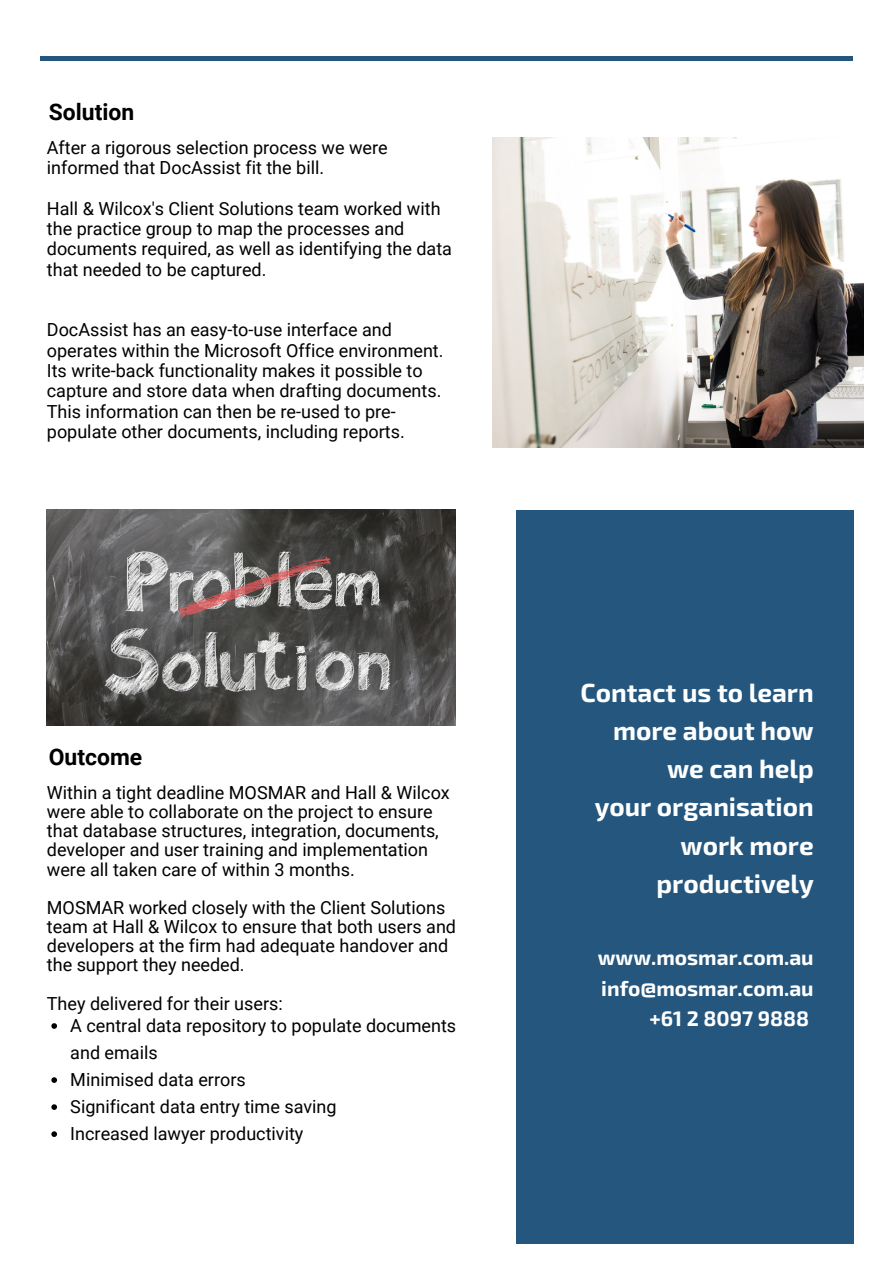
<style>
.page{position:relative;width:894px;height:1264px;background:#fff}
.page>*{position:absolute;margin:0;border:0;box-sizing:border-box;transform-origin:0 0}
.t1{font:700 26.1px/38.2px "Exo 2";color:#fff;text-align:right}
.t2{font:700 22.95px "Roboto";color:#000}
.t3{font:700 21px/30.5px "Exo 2";color:#fff;text-align:right}
.t4{font:18px/20.2px "Roboto";color:#000}
</style>
<div class="page">
<div style="left:516px;top:510px;width:337px;height:733px;background:#24567e"></div>
<hr style="left:40px;top:57px;width:812px;height:3px;background:#24567e">
<svg style="left:51px;top:1023px;width:6px;height:5px"></svg>
<svg style="left:51px;top:1077px;width:6px;height:5px"></svg>
<svg style="left:51px;top:1104px;width:6px;height:5px"></svg>
<svg style="left:51px;top:1131px;width:6px;height:5px"></svg>
<img style="left:47px;top:510px;width:409px;height:215px">
<img style="left:492px;top:138px;width:371px;height:309px">
<p class="t2" style="left:49px;top:99px;width:87px">Solution</p>
<p class="t4" style="left:47px;top:138px;width:342px">After a rigorous selection process we were informed that DocAssist fit the bill.</p>
<p class="t4" style="left:47px;top:198px;width:406px">Hall &amp; Wilcox's Client Solutions team worked with the practice group to map the processes and documents required, as well as identifying the data that needed to be captured.</p>
<p class="t4" style="left:47px;top:320px;width:398px">DocAssist has an easy-to-use interface and operates within the Microsoft Office environment.<br>Its write-back functionality makes it possible to capture and store data when drafting documents.<br>This information can then be re-used to pre&shy;populate other documents, including reports.</p>
<p class="t2" style="left:49px;top:743px;width:95px">Outcome</p>
<p class="t4" style="left:47px;top:783px;width:404px;line-height:19.2px">Within a tight deadline MOSMAR and Hall &amp; Wilcox were able to collaborate on the project to ensure that database structures, integration, documents, developer and user training and implementation were all taken care of within 3 months.</p>
<p class="t4" style="left:47px;top:898px;width:410px;line-height:19.2px">MOSMAR worked closely with the Client Solutions team at Hall &amp; Wilcox to ensure that both users and developers at the firm had adequate handover and the support they needed.</p>
<p class="t4" style="left:70px;top:992px;width:387px;line-height:22.5px;text-indent:-23px">They delivered for their users:<br>A central data repository to populate documents</p>
<p class="t4" style="left:70px;top:1039px;width:268px;line-height:27px">and emails<br>Minimised data errors<br>Significant data entry time saving<br>Increased lawyer productivity</p>
<h1 class="t1" style="left:580px;top:671px;width:235px">Contact us to learn more about how we can help<br>your organisation work more productively</h1>
<p class="t3" style="left:597px;top:941px;width:217px">www.mosmar.com.au info@mosmar.com.au +61 2 8097 9888</p>
</div>
